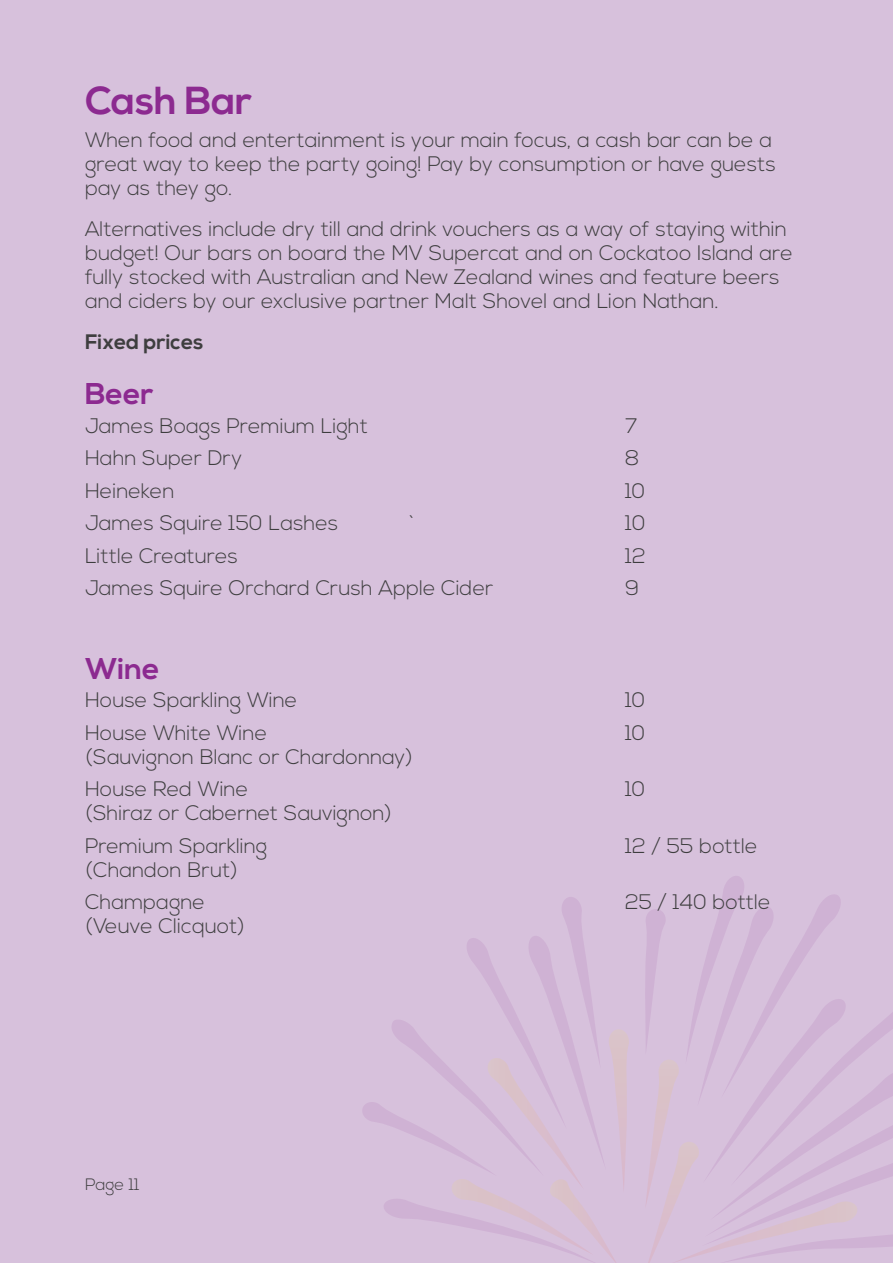
<style>
.page{position:relative;width:893px;height:1263px;background:#d7c1dc}
.page>*{position:absolute;margin:0;border:0;box-sizing:border-box;transform-origin:0 0}
.t1{font:700 39px "Nexa";color:#8c2a90}
.t2{font:700 30px "Nexa";color:#8c2a90}
.body_last{font:300 21px/24px "Nexa";color:#3e3e3f}
.body{font:300 21px "Nexa";color:#3e3e3f}
.price{font:700 21px "Nexa";color:#3e3e3f}
.t3{font:300 16.5px "Nexa";color:#3e3e3f}
</style>
<div class="page">
<svg style="left:645px;top:876px;width:248px;height:387px"></svg>
<svg style="left:362px;top:897px;width:267px;height:366px"></svg>
<p class="t1" style="left:85px;top:78px;width:169px">Cash Bar</p>
<p class="body_last" style="left:85px;top:129px;width:692px">When food and entertainment is your main focus, a cash bar can be a great way to keep the party going! Pay by consumption or have guests pay as they go.</p>
<p class="body_last" style="left:85px;top:218px;width:709px">Alternatives include dry till and drink vouchers as a way of staying within budget! Our bars on board the MV Supercat and on Cockatoo Island are fully stocked with Australian and New Zealand wines and feature beers and ciders by our exclusive partner Malt Shovel and Lion Nathan.</p>
<p class="price" style="left:85px;top:329px;width:120px">Fixed prices</p>
<p class="t2" style="left:85px;top:377px;width:70px">Beer</p>
<p class="body" style="left:85px;top:413px;width:284px">James Boags Premium Light</p>
<p class="body" style="left:625px;top:413px;width:14px">7</p>
<p class="body" style="left:85px;top:446px;width:159px">Hahn Super Dry</p>
<p class="body" style="left:625px;top:446px;width:16px">8</p>
<p class="body" style="left:85px;top:478px;width:91px">Heineken</p>
<p class="body" style="left:625px;top:478px;width:22px">10</p>
<p class="body" style="left:85px;top:511px;width:255px">James Squire 150 Lashes</p>
<p class="body" style="left:409px;top:511px;width:6px">`</p>
<p class="body" style="left:625px;top:511px;width:22px">10</p>
<p class="body" style="left:85px;top:543px;width:154px">Little Creatures</p>
<p class="body" style="left:625px;top:543px;width:22px">12</p>
<p class="body" style="left:85px;top:576px;width:410px">James Squire Orchard Crush Apple Cider</p>
<p class="body" style="left:625px;top:576px;width:16px">9</p>
<p class="t2" style="left:85px;top:651px;width:76px">Wine</p>
<p class="body" style="left:85px;top:688px;width:214px">House Sparkling Wine</p>
<p class="body" style="left:625px;top:688px;width:22px">10</p>
<p class="body" style="left:85px;top:720px;width:184px">House White Wine</p>
<p class="body" style="left:625px;top:720px;width:22px">10</p>
<p class="body" style="left:85px;top:744px;width:329px">(Sauvignon Blanc or Chardonnay)</p>
<p class="body" style="left:85px;top:777px;width:165px">House Red Wine</p>
<p class="body" style="left:625px;top:777px;width:22px">10</p>
<p class="body" style="left:85px;top:801px;width:308px">(Shiraz or Cabernet Sauvignon)</p>
<p class="body" style="left:85px;top:833px;width:184px">Premium Sparkling</p>
<p class="body" style="left:625px;top:833px;width:134px">12 / 55 bottle</p>
<p class="body" style="left:85px;top:857px;width:154px">(Chandon Brut)</p>
<p class="body" style="left:85px;top:890px;width:121px">Champagne</p>
<p class="body" style="left:625px;top:890px;width:147px">25 / 140 bottle</p>
<p class="body" style="left:85px;top:914px;width:161px">(Veuve Clicquot)</p>
<p class="t3" style="left:85px;top:1175px;width:56px">Page 11</p>
</div>
